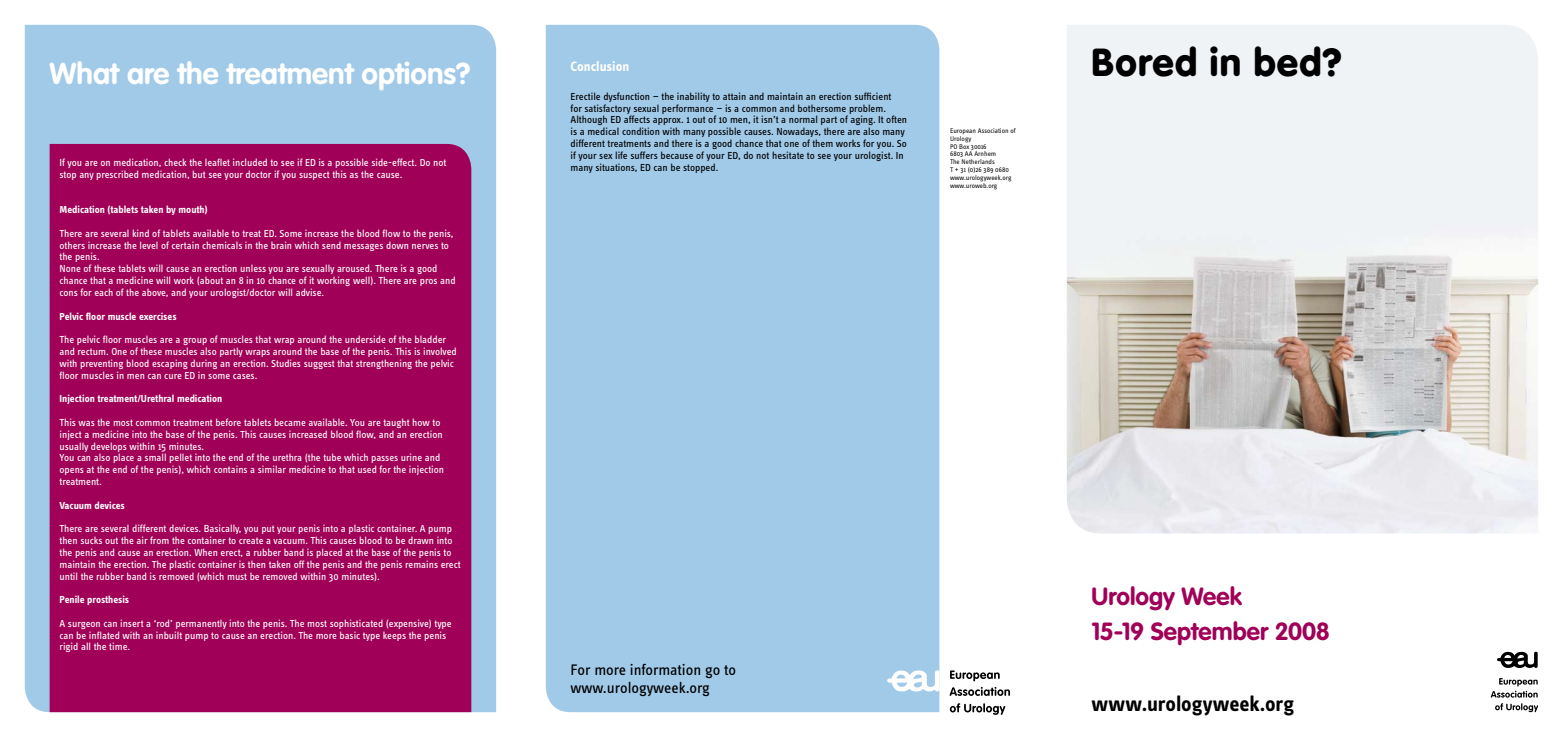
<style>
.page{position:relative;width:1563px;height:737px;background:#fff}
.page>*{position:absolute;margin:0;border:0;box-sizing:border-box;transform-origin:0 0}
.t1{font:900 38.5px "VAG Rounded";letter-spacing:.03em;color:#000}
.t2{font:700 29.75px "VAG Rounded";color:#fff}
.t3{font:700 24.5px/35px "VAG Rounded";color:#a00057}
.t4{font:700 21.88px "Info Text";letter-spacing:-.005em;color:#000}
.t5{font:15.75px/18.9px "Info Text";color:#000}
.t6{font:700 14px "Info Text";color:#fff}
.t7{font:10.5px/11.8px "Info Text";color:#fff}
.t8{font:10.5px/11.8px "Info Text";color:#000}
.t9{font:700 10.5px "Info Text";color:#fff}
.t10{font:7px/7.9px "Info Text";color:#000}
</style>
<div class="page">
<div style="left:25px;top:25px;width:471px;height:687px;background:#a1cae9"></div>
<div style="left:50px;top:144px;width:421px;height:568px;background:#a00057"></div>
<div style="left:546px;top:25px;width:393px;height:687px;background:#a1cae9"></div>
<svg style="left:950px;top:670px;width:49px;height:11px"></svg>
<svg style="left:949px;top:687px;width:61px;height:9px"></svg>
<svg style="left:950px;top:703px;width:55px;height:12px"></svg>
<svg style="left:887px;top:670px;width:52px;height:22px"></svg>
<img style="left:1067px;top:25px;width:471px;height:508px">
<svg style="left:1490px;top:678px;width:47px;height:19px"></svg>
<svg style="left:1495px;top:703px;width:43px;height:9px"></svg>
<svg style="left:1497px;top:651px;width:40px;height:17px"></svg>
<h2 class="t2" style="left:50px;top:56px;width:422px">What are the treatment options?</h2>
<p class="t7" style="left:60px;top:156px;width:388px">If you are on medication, check the leaflet included to see if ED is a possible side-effect. Do not stop any prescribed medication, but see your doctor if you suspect this as the cause.</p>
<p class="t9" style="left:60px;top:204px;width:149px">Medication (tablets taken by mouth)</p>
<p class="t7" style="left:60px;top:227px;width:398px">There are several kind of tablets available to treat ED. Some increase the blood flow to the penis, others increase the level of certain chemicals in the brain which send messages down nerves to the penis.<br>None of these tablets will cause an erection unless you are sexually aroused. There is a good chance that a medicine will work (about an 8 in 10 chance of it working well). There are pros and cons for each of the above, and your urologist/doctor will advise.</p>
<p class="t9" style="left:60px;top:310px;width:119px">Pelvic floor muscle exercises</p>
<p class="t7" style="left:60px;top:334px;width:399px">The pelvic floor muscles are a group of muscles that wrap around the underside of the bladder and rectum. One of these muscles also partly wraps around the base of the penis. This is involved with preventing blood escaping during an erection. Studies suggest that strengthening the pelvic floor muscles in men can cure ED in some cases.</p>
<p class="t9" style="left:60px;top:393px;width:164px">Injection treatment/Urethral medication</p>
<p class="t7" style="left:60px;top:416px;width:386px">This was the most common treatment before tablets became available. You are taught how to inject a medicine into the base of the penis. This causes increased blood flow, and an erection usually develops within 15 minutes.<br>You can also place a small pellet into the end of the urethra (the tube which passes urine and opens at the end of the penis), which contains a similar medicine to that used for the injection treatment.</p>
<p class="t9" style="left:60px;top:499px;width:67px">Vacuum devices</p>
<p class="t7" style="left:60px;top:523px;width:403px">There are several different devices. Basically, you put your penis into a plastic container. A pump then sucks out the air from the container to create a vacuum. This causes blood to be drawn into the penis and cause an erection. When erect, a rubber band is placed at the base of the penis to maintain the erection. The plastic container is then taken off the penis and the penis remains erect until the rubber band is removed (which must be removed within 30 minutes).</p>
<p class="t9" style="left:60px;top:593px;width:71px">Penile prosthesis</p>
<p class="t7" style="left:60px;top:617px;width:394px">A surgeon can insert a ‘rod’ permanently into the penis. The most sophisticated (expensive) type can be inflated with an inbuilt pump to cause an erection. The more basic type keeps the penis rigid all the time.</p>
<h3 class="t6" style="left:570px;top:58px;width:60px">Conclusion</h3>
<p class="t8" style="left:570px;top:90px;width:338px">Erectile dysfunction — the inability to attain and maintain an erection sufficient<br>for satisfactory sexual performance — is a common and bothersome problem.<br>Although ED affects approx. 1 out of 10 men, it isn’t a normal part of aging. It often is a medical condition with many possible causes. Nowadays, there are also many different treatments and there is a good chance that one of them works for you. So if your sex life suffers because of your ED, do not hesitate to see your urologist. In many situations, ED can be stopped.</p>
<p class="t10" style="left:950px;top:127px;width:67px">European Association of<br>Urology<br>PO Box 30016<br>6803 AA Arnhem<br>The Netherlands<br>T + 31 (0)26 389 0680 www.urologyweek.org www.uroweb.org</p>
<h1 class="t1" style="left:1091px;top:39px;width:252px">Bored in bed?</h1>
<h3 class="t5" style="left:570px;top:660px;width:167px">For more information go to www.urologyweek.org</h3>
<h3 class="t3" style="left:1091px;top:578px;width:240px">Urology Week<br>15-19 September 2008</h3>
<h3 class="t4" style="left:1091px;top:691px;width:204px">www.urologyweek.org</h3>
</div>
